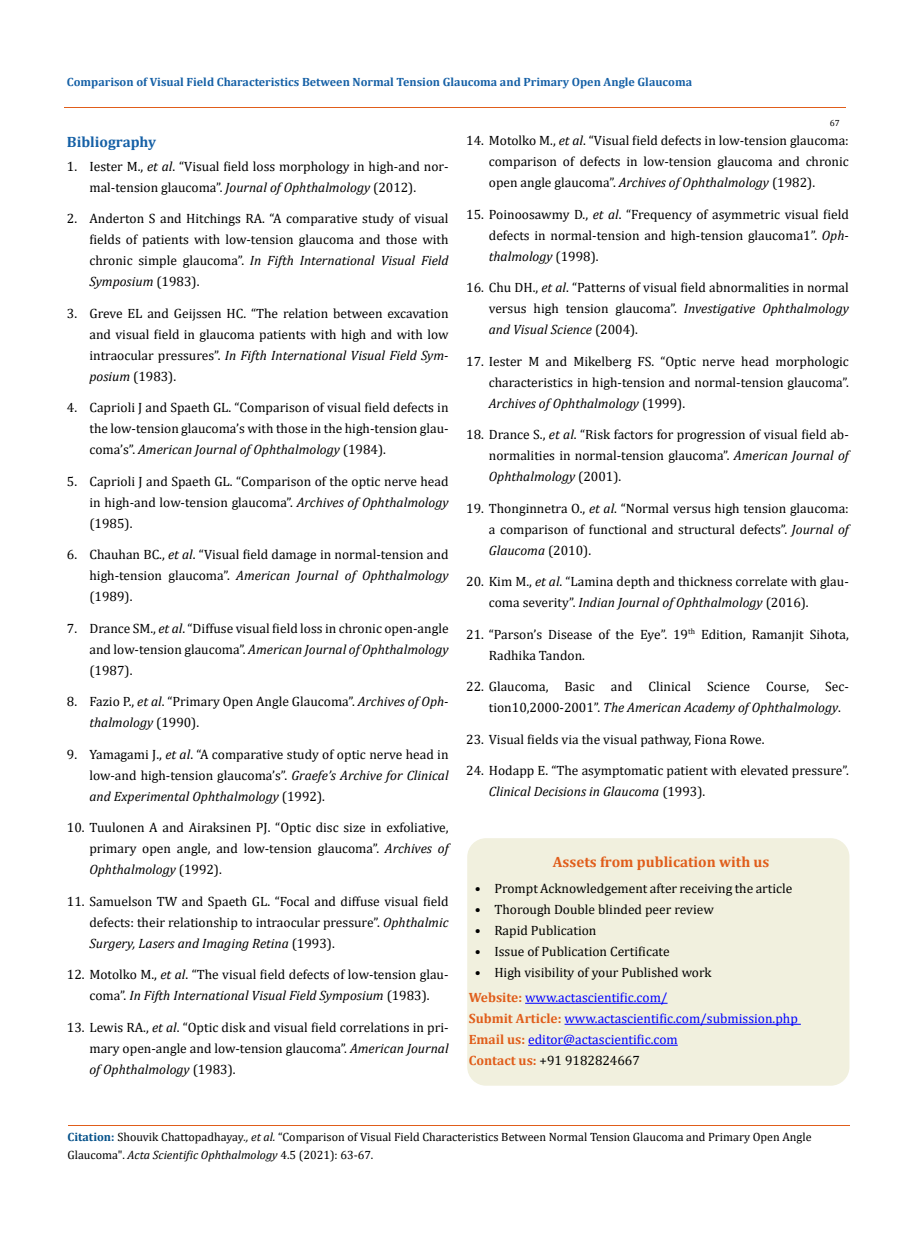
<style>
.page{position:relative;width:917px;height:1242px;background:#fff}
.page>*{position:absolute;margin:0;border:0;box-sizing:border-box;transform-origin:0 0}
.t1{font:700 15px "Cambria";color:#e05d1a}
.t2{font:700 15px "Cambria";color:#1560a6}
.t3{font:13.5px/21px "Cambria";color:#000;text-align:justify}
.t4{font:13.5px/21px "Cambria";color:#00f}
.t5{font:12px/18px "Cambria";color:#000}
.t6{font:700 12px "Cambria";color:#1560a6}
.t7{font:9px "Cambria";color:#000}
.s1{font-style:italic}
.s2{font-weight:700;color:#e05d1a}
.s3{color:#000}
.s4{font-weight:700;color:#035089}
</style>
<div class="page">
<hr style="left:64px;top:108px;width:781px;height:1px;background:#e05d1a">
<hr style="left:68px;top:1126px;width:781px;height:1px;background:#e05d1a">
<div style="left:468px;top:839px;width:380px;height:246px;background:#f1f0de;border-radius:18px"></div>
<div style="left:467px;top:838px;width:382px;height:248px;border:2px solid #f1f0de;border-radius:18px"></div>
<hr style="left:525px;top:1003px;width:142px;height:1px;background:#00f">
<hr style="left:564px;top:1024px;width:236px;height:1px;background:#00f">
<hr style="left:528px;top:1045px;width:149px;height:1px;background:#00f">
<p class="t6" style="left:67px;top:73px;width:626px">Comparison of Visual Field Characteristics Between Normal Tension Glaucoma and Primary Open Angle Glaucoma</p>
<p class="t7" style="left:829px;top:118px;width:11px">67</p>
<p class="t2" style="left:67px;top:131px;width:91px">Bibliography</p>
<p class="t3" style="left:89px;top:156px;width:360px;text-indent:-23px">1. Iester M., <span class="s1">et al</span>. “Visual field loss morphology in high-and nor&shy;mal-tension glaucoma”. <span class="s1">Journal of Ophthalmology</span> (2012).</p>
<p class="t3" style="left:89px;top:208px;width:360px;text-indent:-23px">2. Anderton S and Hitchings RA. “A comparative study of visual fields of patients with low-tension glaucoma and those with chronic simple glaucoma”. <span class="s1">In Fifth International Visual Field Symposium</span> (1983).</p>
<p class="t3" style="left:89px;top:303px;width:360px;text-indent:-23px">3. Greve EL and Geijssen HC. “The relation between excavation and visual field in glaucoma patients with high and with low intraocular pressures”. <span class="s1">In Fifth International Visual Field Sym&shy;posium</span> (1983).</p>
<p class="t3" style="left:89px;top:397px;width:360px;text-indent:-23px">4. Caprioli J and Spaeth GL. “Comparison of visual field defects in the low-tension glaucoma’s with those in the high-tension glau&shy;coma’s”. <span class="s1">American Journal of Ophthalmology</span> (1984).</p>
<p class="t3" style="left:89px;top:471px;width:360px;text-indent:-23px">5. Caprioli J and Spaeth GL. “Comparison of the optic nerve head in high-and low-tension glaucoma”. <span class="s1">Archives of Ophthalmology </span>(1985).</p>
<p class="t3" style="left:89px;top:544px;width:360px;text-indent:-23px">6. Chauhan BC., <span class="s1">et al</span>. “Visual field damage in normal-tension and high-tension glaucoma”. <span class="s1">American Journal of Ophthalmology </span>(1989).</p>
<p class="t3" style="left:89px;top:618px;width:360px;text-indent:-23px">7. Drance SM., <span class="s1">et al</span>. “Diffuse visual field loss in chronic open-angle and low-tension glaucoma”. <span class="s1">American Journal of Ophthalmology </span>(1987).</p>
<p class="t3" style="left:89px;top:691px;width:360px;text-indent:-23px">8. Fazio P., <span class="s1">et al</span>. “Primary Open Angle Glaucoma”. <span class="s1">Archives of Oph&shy;thalmology</span> (1990).</p>
<p class="t3" style="left:89px;top:744px;width:360px;text-indent:-23px">9. Yamagami J., <span class="s1">et al</span>. “A comparative study of optic nerve head in low-and high-tension glaucoma’s”. <span class="s1">Graefe’s Archive for Clinical and Experimental Ophthalmology</span> (1992).</p>
<p class="t3" style="left:89px;top:817px;width:360px;text-indent:-23px">10. Tuulonen A and Airaksinen PJ. “Optic disc size in exfoliative, primary open angle, and low-tension glaucoma”. <span class="s1">Archives of Ophthalmology</span> (1992).</p>
<p class="t3" style="left:89px;top:891px;width:360px;text-indent:-23px">11. Samuelson TW and Spaeth GL. “Focal and diffuse visual field defects: their relationship to intraocular pressure”. <span class="s1">Ophthalmic Surgery, Lasers and Imaging Retina</span> (1993).</p>
<p class="t3" style="left:67px;top:964px;width:383px;text-align:center">12. Motolko M., <span class="s1">et al</span>. “The visual field defects of low-tension glau&shy;coma”. <span class="s1">In Fifth International Visual Field Symposium</span> (1983).</p>
<p class="t3" style="left:89px;top:1017px;width:360px;text-indent:-23px">13. Lewis RA., <span class="s1">et al</span>. “Optic disk and visual field correlations in pri&shy;mary open-angle and low-tension glaucoma”. <span class="s1">American Journal of Ophthalmology</span> (1983).</p>
<p class="t3" style="left:489px;top:130px;width:361px;text-indent:-23px">14. Motolko M., <span class="s1">et al</span>. “Visual field defects in low-tension glaucoma: comparison of defects in low-tension glaucoma and chronic open angle glaucoma”. <span class="s1">Archives of Ophthalmology</span> (1982).</p>
<p class="t3" style="left:489px;top:204px;width:361px;text-indent:-23px">15. Poinoosawmy D., <span class="s1">et al</span>. “Frequency of asymmetric visual field defects in normal-tension and high-tension glaucoma1”. <span class="s1">Oph&shy;thalmology</span> (1998).</p>
<p class="t3" style="left:489px;top:277px;width:361px;text-indent:-23px">16. Chu DH., <span class="s1">et al</span>. “Patterns of visual field abnormalities in normal versus high tension glaucoma”. <span class="s1">Investigative Ophthalmology and Visual Science</span> (2004).</p>
<p class="t3" style="left:489px;top:351px;width:361px;text-indent:-23px">17. Iester M and Mikelberg FS. “Optic nerve head morphologic characteristics in high-tension and normal-tension glaucoma”.<br><span class="s1">Archives of Ophthalmology</span> (1999).</p>
<p class="t3" style="left:489px;top:424px;width:361px;text-indent:-22px">18. Drance S., <span class="s1">et al</span>. “Risk factors for progression of visual field ab&shy;normalities in normal-tension glaucoma”. <span class="s1">American Journal of Ophthalmology</span> (2001).</p>
<p class="t3" style="left:489px;top:498px;width:361px;text-indent:-23px">19. Thonginnetra O., <span class="s1">et al</span>. “Normal versus high tension glaucoma: a comparison of functional and structural defects”. <span class="s1">Journal of Glaucoma</span> (2010).</p>
<p class="t3" style="left:489px;top:571px;width:361px;text-indent:-22px">20. Kim M., <span class="s1">et al</span>. “Lamina depth and thickness correlate with glau&shy;coma severity”. <span class="s1">Indian Journal of Ophthalmology</span> (2016).</p>
<p class="t3" style="left:489px;top:624px;width:361px;text-indent:-23px">21. “Parson’s Disease of the Eye”. 19<sup>th</sup> Edition, Ramanjit Sihota,<br>Radhika Tandon.</p>
<p class="t3" style="left:489px;top:676px;width:361px;text-indent:-23px">22. Glaucoma, Basic and Clinical Science Course, Sec&shy;tion10,2000-2001”. <span class="s1">The American Academy of Ophthalmology</span>.</p>
<p class="t3" style="left:466px;top:729px;width:300px">23. Visual fields via the visual pathway, Fiona Rowe.</p>
<p class="t3" style="left:489px;top:760px;width:361px;text-indent:-23px">24. Hodapp E. “The asymptomatic patient with elevated pressure”.<br><span class="s1">Clinical Decisions in Glaucoma</span> (1993).</p>
<p class="t1" style="left:553px;top:851px;width:218px">Assets from publication with us</p>
<p class="t3" style="left:475px;top:878px;width:319px">• Prompt Acknowledgement after receiving the article</p>
<p class="t3" style="left:475px;top:899px;width:240px">• Thorough Double blinded peer review</p>
<p class="t3" style="left:475px;top:920px;width:123px">• Rapid Publication</p>
<p class="t3" style="left:475px;top:941px;width:196px">• Issue of Publication Certificate</p>
<p class="t3" style="left:475px;top:962px;width:238px">• High visibility of your Published work</p>
<p class="t4" style="left:468px;top:987px;width:330px"><span class="s2">Website:</span> www.actascientific.com/<br><span class="s2">Submit Article:</span> www.actascientific.com/submission.php <span class="s2">Email us:</span> editor@actascientific.com<br><span class="s2">Contact us:</span> <span class="s3">+91 9182824667</span></p>
<p class="t5" style="left:68px;top:1128px;width:745px"><span class="s4">Citation:</span> Shouvik Chattopadhayay<span class="s1">., et al.</span> “Comparison of Visual Field Characteristics Between Normal Tension Glaucoma and Primary Open Angle<br>Glaucoma". <span class="s1">Acta Scientific Ophthalmology</span> 4.5 (2021): 63-67.</p>
</div>
